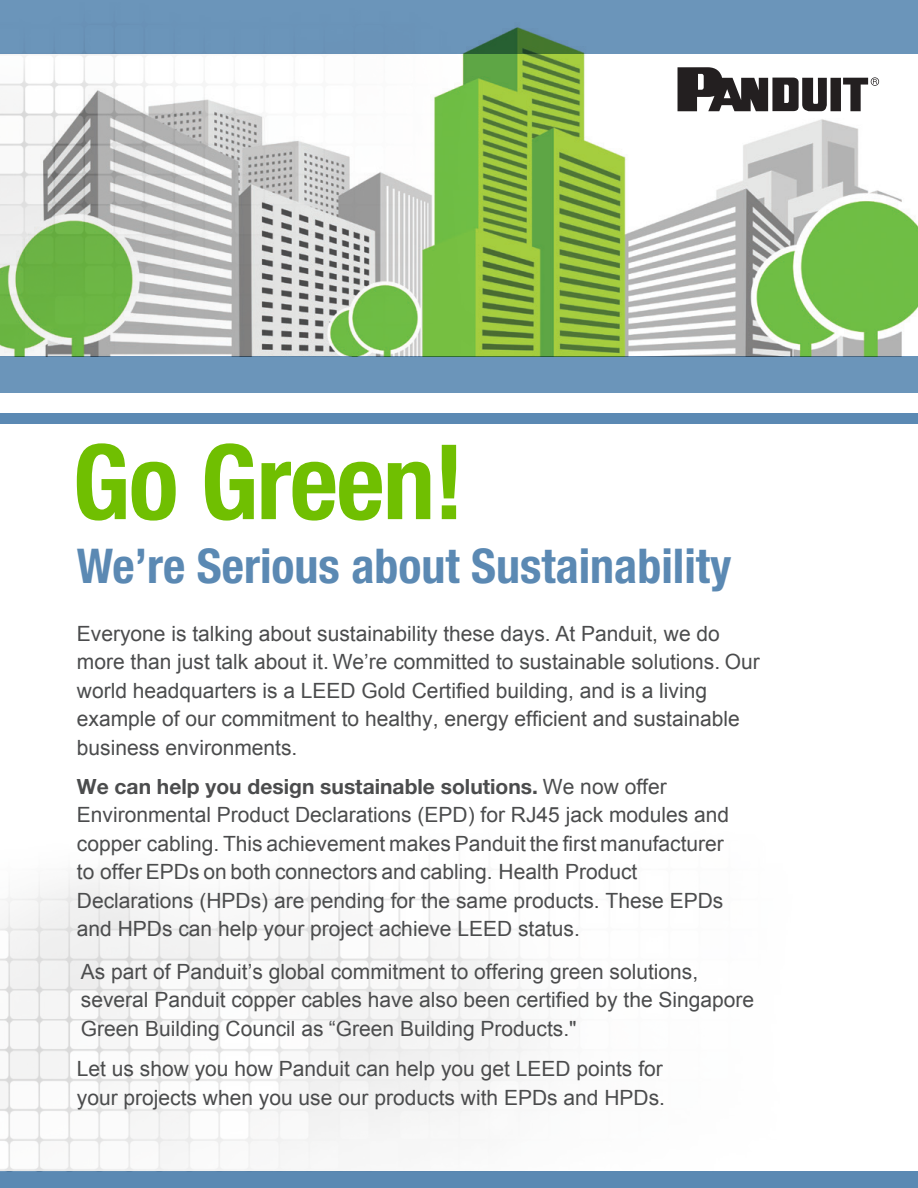
<style>
.page{position:relative;width:918px;height:1188px;background:#fff}
.page>*{position:absolute;margin:0;border:0;box-sizing:border-box;transform-origin:0 0}
.t1{font:700 condensed 104.1px "Helvetica Neue LT Std";letter-spacing:-.015em;color:#70bf01}
.t2{font:700 condensed 48px "Helvetica Neue LT Std";color:#5b89b3}
.t3{font:21px/28.5px "Arial";color:#4b4c4d}
.s1{font-family:"Helvetica Neue LT Std";font-weight:700}
</style>
<div class="page">
<img style="left:505px;top:54px;width:413px;height:302px">
<img style="left:0;top:54px;width:505px;height:302px">
<div style="left:0;top:0;width:918px;height:54px;background:#6b95ba"></div>
<div style="left:0;top:356px;width:918px;height:37px;background:#6b95ba"></div>
<div style="left:0;top:413px;width:918px;height:11px;background:#5b89b3"></div>
<div style="left:0;top:1172px;width:918px;height:16px;background:#5b89b3"></div>
<img style="left:0;top:865px;width:849px;height:307px">
<svg style="left:678px;top:67px;width:201px;height:44px"></svg>
<p class="t1" style="left:72px;top:419px;width:393px">Go Green!</p>
<p class="t2" style="left:77px;top:537px;width:656px">We’re Serious about Sustainability</p>
<p class="t3" style="left:77px;top:619px;width:684px">Everyone is talking about sustainability these days. At Panduit, we do more than just talk about it. We’re committed to sustainable solutions. Our world headquarters is a LEED Gold Certified building, and is a living example of our commitment to healthy, energy efficient and sustainable business environments.</p>
<p class="t3" style="left:77px;top:772px;width:654px"><span class="s1">We can help you design sustainable solutions.</span> We now offer Environmental Product Declarations (EPD) for RJ45 jack modules and copper cabling. This achievement makes Panduit the first manufacturer to offer EPDs on both connectors and cabling. Health Product Declarations (HPDs) are pending for the same products. These EPDs and HPDs can help your project achieve LEED status.</p>
<p class="t3" style="left:81px;top:957px;width:675px">As part of Panduit’s global commitment to offering green solutions, several Panduit copper cables have also been certified by the Singapore<br>Green Building Council as “Green Building Products."</p>
<p class="t3" style="left:77px;top:1055px;width:590px">Let us show you how Panduit can help you get LEED points for your projects when you use our products with EPDs and HPDs.</p>
</div>
